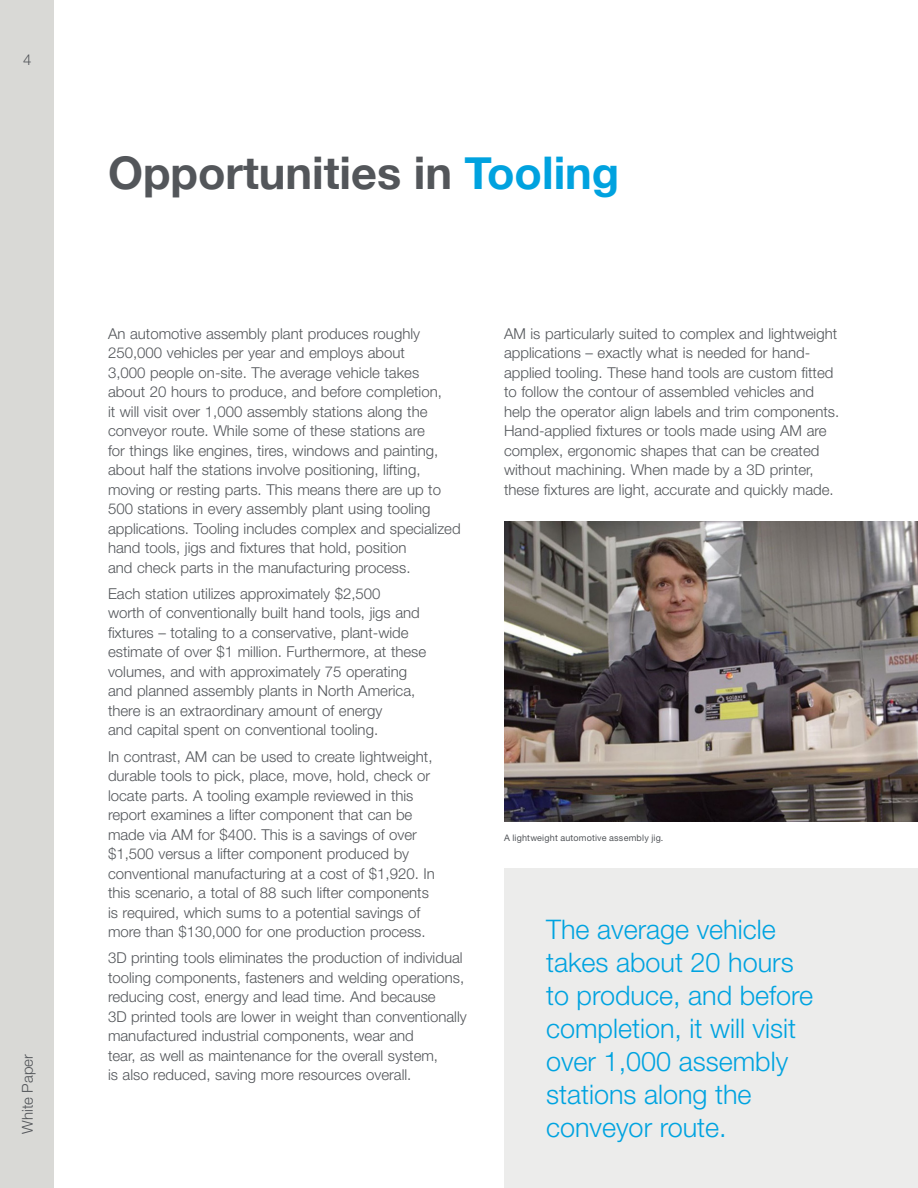
<style>
.page{position:relative;width:918px;height:1188px;background:#fff}
.page>*{position:absolute;margin:0;border:0;box-sizing:border-box;transform-origin:0 0}
.t1{font:700 45px "Helvetica Neue";color:#53565a}
.t2{font:300 27px/33px "Helvetica Neue LT Std";color:#00a3e0}
.t3{font:300 15px/19.5px "Helvetica Neue LT Std";color:#53565a}
.t4{font:9px "Helvetica Neue LT Std";letter-spacing:.02em;color:#53565a}
.s1{color:#00a2df}
</style>
<div class="page">
<div style="left:0;top:0;width:54px;height:1188px;background:#d9d9d6"></div>
<img style="left:504px;top:521px;width:414px;height:301px">
<div style="left:504px;top:868px;width:414px;height:320px;background:#ececeb"></div>
<p class="t3" style="left:23px;top:49px;width:10px">4</p>
<p class="t3" style="left:17px;top:1134px;width:82px;rotate:-90deg">White Paper</p>
<h1 class="t1" style="left:108px;top:138px;width:513px">Opportunities in <span class="s1">Tooling</span></h1>
<p class="t3" style="left:108px;top:323px;width:354px">An automotive assembly plant produces roughly 250,000 vehicles per year and employs about<br>3,000 people on-site. The average vehicle takes<br>about 20 hours to produce, and before completion,<br>it will visit over 1,000 assembly stations along the conveyor route. While some of these stations are<br>for things like engines, tires, windows and painting, about half the stations involve positioning, lifting, moving or resting parts. This means there are up to 500 stations in every assembly plant using tooling applications. Tooling includes complex and specialized hand tools, jigs and fixtures that hold, position<br>and check parts in the manufacturing process.</p>
<p class="t3" style="left:108px;top:583px;width:320px">Each station utilizes approximately $2,500<br>worth of conventionally built hand tools, jigs and fixtures – totaling to a conservative, plant-wide estimate of over $1 million. Furthermore, at these volumes, and with approximately 75 operating and planned assembly plants in North America, there is an extraordinary amount of energy<br>and capital spent on conventional tooling.</p>
<p class="t3" style="left:108px;top:746px;width:328px">In contrast, AM can be used to create lightweight, durable tools to pick, place, move, hold, check or locate parts. A tooling example reviewed in this report examines a lifter component that can be made via AM for $400. This is a savings of over $1,500 versus a lifter component produced by conventional manufacturing at a cost of $1,920. In this scenario, a total of 88 such lifter components is required, which sums to a potential savings of more than $130,000 for one production process.</p>
<p class="t3" style="left:108px;top:948px;width:360px">3D printing tools eliminates the production of individual tooling components, fasteners and welding operations, reducing cost, energy and lead time. And because<br>3D printed tools are lower in weight than conventionally manufactured industrial components, wear and<br>tear, as well as maintenance for the overall system,<br>is also reduced, saving more resources overall.</p>
<p class="t3" style="left:504px;top:323px;width:337px">AM is particularly suited to complex and lightweight applications – exactly what is needed for hand&shy;applied tooling. These hand tools are custom fitted to follow the contour of assembled vehicles and help the operator align labels and trim components.<br>Hand-applied fixtures or tools made using AM are complex, ergonomic shapes that can be created without machining. When made by a 3D printer, these fixtures are light, accurate and quickly made.</p>
<p class="t4" style="left:504px;top:833px;width:161px">A lightweight automotive assembly jig.</p>
<h2 class="t2" style="left:546px;top:912px;width:269px">The average vehicle takes about 20 hours to produce, and before completion, it will visit over 1,000 assembly stations along the conveyor route.</h2>
</div>
